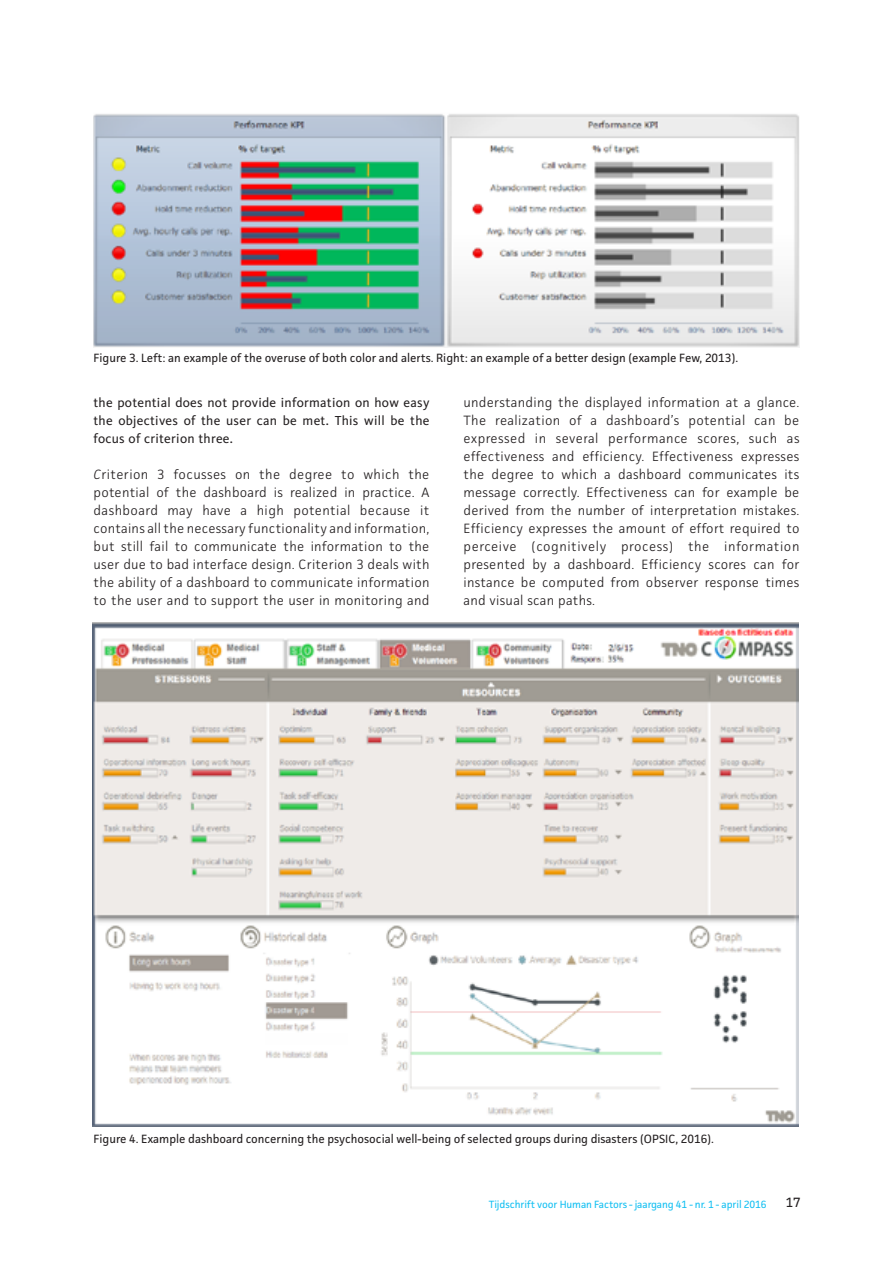
<style>
.page{position:relative;width:893px;height:1263px;background:#fff}
.page>*{position:absolute;margin:0;border:0;box-sizing:border-box;transform-origin:0 0}
.t1{font:300 13.5px/18px "Facit";letter-spacing:.02em;color:#231f20;text-align:justify}
.t2{font:13.5px/18px "Kievit OT";letter-spacing:.02em;color:#231f20;text-align:justify}
.t3{font:13.5px "Facit";color:#231f20}
.t4{font:12px "Facit";color:#231f20}
.t5{font:10.5px "Facit";letter-spacing:-.01em;color:#15c0f2}
.s1{font-style:italic}
</style>
<div class="page">
<img style="left:94px;top:114px;width:705px;height:233px">
<img style="left:93px;top:623px;width:705px;height:504px">
<p class="t4" style="left:94px;top:350px;width:646px">Figure 3. Left: an example of the overuse of both color and alerts. Right: an example of a better design (example Few, 2013).</p>
<p class="t2" style="left:94px;top:393px;width:337px">the potential does not provide information on how easy the objectives of the user can be met. This will be the focus of criterion three.</p>
<p class="t1" style="left:94px;top:465px;width:337px"><span class="s1">C</span>riterion 3 focusses on the degree to which the potential of the dashboard is realized in practice. A dashboard may have a high potential because it contains all the necessary functionality and information, but still fail to communicate the information to the user due to bad interface design. Criterion 3 deals with the ability of a dashboard to communicate information to the user and to support the user in monitoring and</p>
<p class="t1" style="left:463px;top:393px;width:338px">understanding the displayed information at a glance.<br>The realization of a dashboard’s potential can be expressed in several performance scores, such as effectiveness and efficiency. Effectiveness expresses the degree to which a dashboard communicates its message correctly. Effectiveness can for example be derived from the number of interpretation mistakes.<br>Efficiency expresses the amount of effort required to perceive (cognitively process) the information presented by a dashboard. Efficiency scores can for instance be computed from observer response times and visual scan paths.</p>
<p class="t4" style="left:94px;top:1131px;width:622px">Figure 4. Example dashboard concerning the psychosocial well-being of selected groups during disasters (OPSIC, 2016).</p>
<p class="t5" style="left:489px;top:1197px;width:279px">Tijdschrift voor Human Factors - jaargang 41 - nr. 1 - april 2016</p>
<p class="t3" style="left:786px;top:1194px;width:16px">17</p>
</div>
